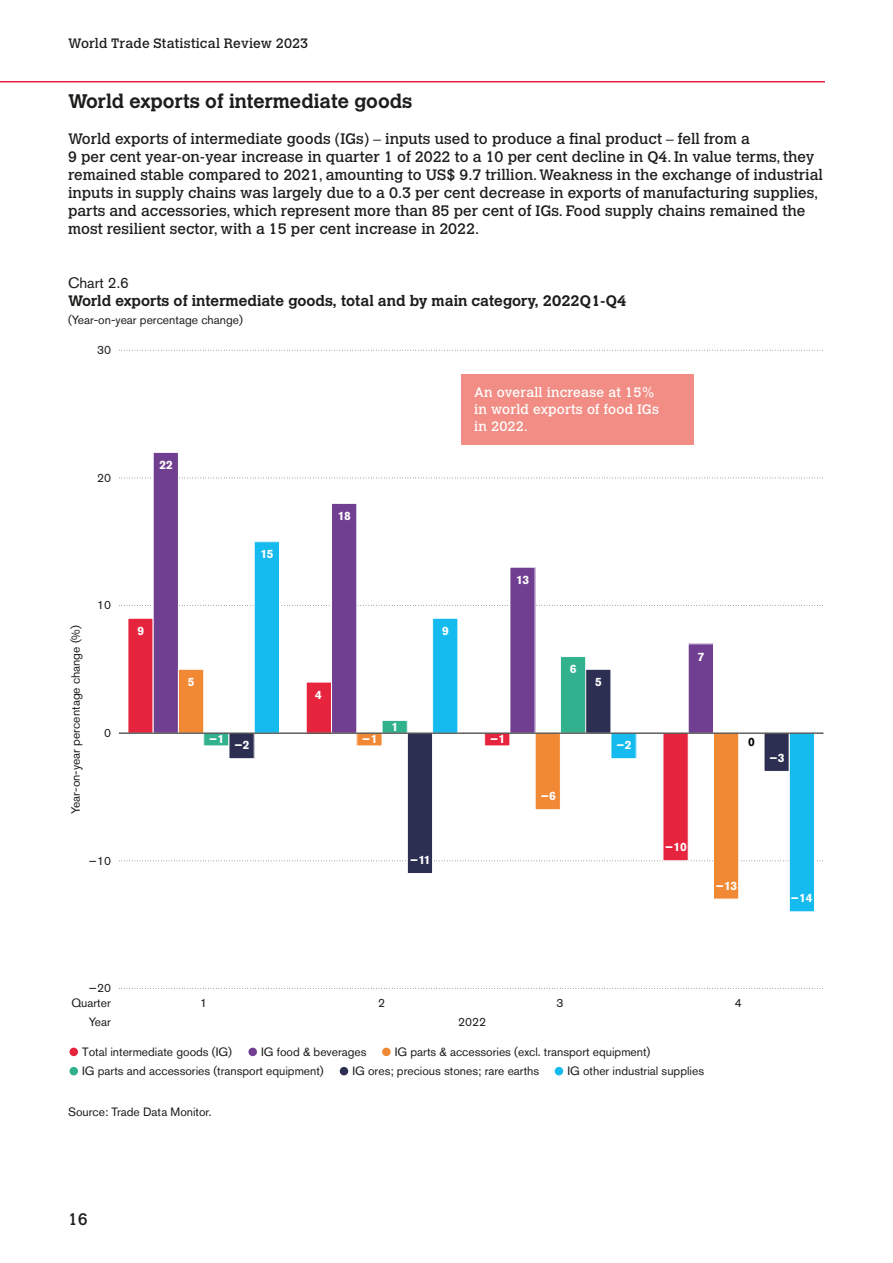
<style>
.page{position:relative;width:893px;height:1263px;background:#fff}
.page>*{position:absolute;margin:0;border:0;box-sizing:border-box;transform-origin:0 0}
.t1{font:700 19.5px "Calvert MT Pro";color:#1d1d1b}
.t2{font:16.5px "Calvert MT Std";color:#1d1d1b}
.t3{font:15px/18px "Calvert MT Std";color:#1d1d1b}
.t4{font:700 15px "Calvert MT Pro";color:#1d1d1b}
.t5{font:15px "Akzidenz Grotesk Std";color:#1d1d1b}
.t6{font:13.5px/17.2px "Calvert MT Std";letter-spacing:.015em;color:#fff}
.t7{font:13.5px "Calvert MT Std";letter-spacing:.005em;color:#1d1d1b}
.t8{font:12px/19.4px "Akzidenz Grotesk Std";color:#1d1d1b;text-align:right}
.t9{font:700 12px "Akzidenz Grotesk Std";letter-spacing:-.04em;color:#fff}
.t10{font:700 12px "Akzidenz Grotesk Std";color:#000}
</style>
<div class="page">
<hr style="left:0;top:81px;width:825px;height:1px;background:#e6223e">
<svg style="left:119px;top:860px;width:704px;height:1px"></svg>
<svg style="left:119px;top:605px;width:704px;height:1px"></svg>
<svg style="left:119px;top:478px;width:704px;height:1px"></svg>
<svg style="left:119px;top:988px;width:704px;height:1px"></svg>
<svg style="left:119px;top:350px;width:704px;height:1px"></svg>
<div style="left:128px;top:618px;width:25px;height:115px;background:#e6243e"></div>
<div style="left:153px;top:452px;width:26px;height:281px;background:#713f91;border:1px solid #fff"></div>
<div style="left:178px;top:669px;width:26px;height:64px;background:#f18934"></div>
<div style="left:178px;top:669px;width:26px;height:64px;border:1px solid #fff"></div>
<div style="left:204px;top:733px;width:25px;height:13px;background:#31b18e"></div>
<div style="left:203px;top:733px;width:26px;height:13px;border:1px solid #fff"></div>
<div style="left:229px;top:733px;width:25px;height:26px;background:#2d2f52"></div>
<div style="left:229px;top:733px;width:26px;height:26px;border:1px solid #fff"></div>
<div style="left:254px;top:542px;width:25px;height:191px;background:#15baee"></div>
<div style="left:254px;top:541px;width:26px;height:192px;border:1px solid #fff"></div>
<div style="left:306px;top:682px;width:25px;height:51px;background:#e6243e"></div>
<div style="left:306px;top:682px;width:26px;height:51px;border:1px solid #fff"></div>
<div style="left:331px;top:503px;width:26px;height:230px;background:#713f91"></div>
<div style="left:331px;top:503px;width:26px;height:230px;border:1px solid #fff"></div>
<div style="left:357px;top:733px;width:25px;height:13px;background:#f18934"></div>
<div style="left:382px;top:720px;width:25px;height:13px;background:#31b18e"></div>
<div style="left:382px;top:720px;width:26px;height:13px;border:1px solid #fff"></div>
<div style="left:407px;top:733px;width:26px;height:141px;background:#2d2f52;border:1px solid #fff"></div>
<div style="left:433px;top:618px;width:25px;height:115px;background:#15baee"></div>
<div style="left:432px;top:618px;width:26px;height:115px;border:1px solid #fff"></div>
<div style="left:485px;top:733px;width:25px;height:13px;background:#e6243e"></div>
<div style="left:510px;top:567px;width:25px;height:166px;background:#713f91"></div>
<div style="left:509px;top:567px;width:26px;height:166px;border:1px solid #fff"></div>
<div style="left:535px;top:733px;width:26px;height:77px;background:#f18934;border:1px solid #fff"></div>
<div style="left:560px;top:656px;width:26px;height:77px;background:#31b18e"></div>
<div style="left:560px;top:656px;width:26px;height:77px;border:1px solid #fff"></div>
<div style="left:586px;top:669px;width:25px;height:64px;background:#2d2f52"></div>
<div style="left:585px;top:669px;width:26px;height:64px;border:1px solid #fff"></div>
<div style="left:611px;top:733px;width:25px;height:26px;background:#15baee"></div>
<div style="left:611px;top:733px;width:26px;height:26px;border:1px solid #fff"></div>
<div style="left:663px;top:733px;width:26px;height:128px;background:#e6243e;border:1px solid #fff"></div>
<div style="left:688px;top:644px;width:25px;height:89px;background:#713f91"></div>
<div style="left:688px;top:643px;width:26px;height:90px;border:1px solid #fff"></div>
<div style="left:713px;top:733px;width:26px;height:166px;background:#f18934;border:1px solid #fff"></div>
<div style="left:764px;top:733px;width:26px;height:39px;background:#2d2f52"></div>
<div style="left:789px;top:733px;width:26px;height:179px;background:#15baee;border:1px solid #fff"></div>
<hr style="left:119px;top:733px;width:704px;height:1px;background:#1d1d1b">
<div style="left:69px;top:1048px;width:9px;height:8px;background:#e6243e;border-radius:50%"></div>
<div style="left:248px;top:1048px;width:9px;height:8px;background:#713f91;border-radius:50%"></div>
<div style="left:382px;top:1048px;width:9px;height:8px;background:#f18934;border-radius:50%"></div>
<div style="left:69px;top:1067px;width:9px;height:8px;background:#31b18e;border-radius:50%"></div>
<div style="left:340px;top:1067px;width:8px;height:8px;background:#2d2f52;border-radius:50%"></div>
<div style="left:555px;top:1067px;width:8px;height:8px;background:#15baee;border-radius:50%"></div>
<div style="left:461px;top:374px;width:233px;height:70px;background:#f18d84"></div>
<p class="t7" style="left:68px;top:36px;width:242px">World Trade Statistical Review 2023</p>
<h1 class="t1" style="left:68px;top:89px;width:346px">World exports of intermediate goods</h1>
<p class="t3" style="left:68px;top:130px;width:756px">World exports of intermediate goods (IGs) – inputs used to produce a final product – fell from a<br>9 per cent year-on-year increase in quarter 1 of 2022 to a 10 per cent decline in Q4. In value terms, they remained stable compared to 2021, amounting to US$ 9.7 trillion. Weakness in the exchange of industrial inputs in supply chains was largely due to a 0.3 per cent decrease in exports of manufacturing supplies, parts and accessories, which represent more than 85 per cent of IGs. Food supply chains remained the most resilient sector, with a 15 per cent increase in 2022.</p>
<p class="t5" style="left:68px;top:274px;width:62px">Chart 2.6</p>
<p class="t4" style="left:68px;top:291px;width:560px">World exports of intermediate goods, total and by main category, 2022Q1-Q4</p>
<p class="t8" style="left:68px;top:310px;width:176px">(Year-on-year percentage change)</p>
<p class="t8" style="left:97px;top:340px;width:15px">30</p>
<p class="t8" style="left:97px;top:468px;width:15px">20</p>
<p class="t8" style="left:66px;top:814px;width:190px;rotate:-90deg">Year-on-year percentage change (%)</p>
<p class="t8" style="left:97px;top:595px;width:15px">10</p>
<p class="t8" style="left:104px;top:723px;width:8px">0</p>
<p class="t8" style="left:89px;top:850px;width:24px">−10</p>
<p class="t9" style="left:159px;top:458px;width:15px">22</p>
<p class="t6" style="left:474px;top:384px;width:186px">An overall increase at 15% in world exports of food IGs in 2022.</p>
<p class="t9" style="left:137px;top:624px;width:8px">9</p>
<p class="t9" style="left:261px;top:547px;width:15px">15</p>
<p class="t9" style="left:338px;top:509px;width:14px">18</p>
<p class="t9" style="left:516px;top:573px;width:14px">13</p>
<p class="t9" style="left:188px;top:675px;width:8px">5</p>
<p class="t9" style="left:209px;top:732px;width:17px">−1</p>
<p class="t9" style="left:315px;top:688px;width:8px">4</p>
<p class="t9" style="left:392px;top:720px;width:8px">1</p>
<p class="t9" style="left:442px;top:624px;width:8px">9</p>
<p class="t9" style="left:570px;top:662px;width:8px">6</p>
<p class="t9" style="left:595px;top:675px;width:8px">5</p>
<p class="t9" style="left:698px;top:649px;width:8px">7</p>
<p class="t9" style="left:490px;top:732px;width:17px">−1</p>
<p class="t9" style="left:362px;top:732px;width:17px">−1</p>
<p class="t9" style="left:234px;top:738px;width:17px">−2</p>
<p class="t10" style="left:748px;top:734px;width:8px">0</p>
<p class="t9" style="left:616px;top:738px;width:17px">−2</p>
<p class="t9" style="left:540px;top:789px;width:17px">−6</p>
<p class="t9" style="left:769px;top:751px;width:17px">−3</p>
<p class="t9" style="left:410px;top:853px;width:22px">−11</p>
<p class="t9" style="left:665px;top:840px;width:23px">−10</p>
<p class="t9" style="left:716px;top:878px;width:23px">−13</p>
<p class="t9" style="left:790px;top:891px;width:23px">−14</p>
<p class="t8" style="left:89px;top:978px;width:24px">−20</p>
<p class="t8" style="left:71px;top:993px;width:41px">Quarter<br>Year</p>
<p class="t8" style="left:200px;top:993px;width:8px">1</p>
<p class="t8" style="left:378px;top:993px;width:8px">2</p>
<p class="t8" style="left:557px;top:993px;width:8px">3</p>
<p class="t8" style="left:735px;top:993px;width:8px">4</p>
<p class="t8" style="left:458px;top:1012px;width:29px">2022</p>
<p class="t8" style="left:82px;top:1042px;width:151px">Total intermediate goods (IG)</p>
<p class="t8" style="left:261px;top:1042px;width:107px">IG food &amp; beverages</p>
<p class="t8" style="left:395px;top:1042px;width:257px">IG parts &amp; accessories (excl. transport equipment)</p>
<p class="t8" style="left:82px;top:1061px;width:243px">IG parts and accessories (transport equipment)</p>
<p class="t8" style="left:352px;top:1061px;width:188px">IG ores; precious stones; rare earths</p>
<p class="t8" style="left:567px;top:1061px;width:138px">IG other industrial supplies</p>
<p class="t8" style="left:68px;top:1102px;width:145px">Source: Trade Data Monitor.</p>
<p class="t2" style="left:68px;top:1209px;width:21px">16</p>
</div>
